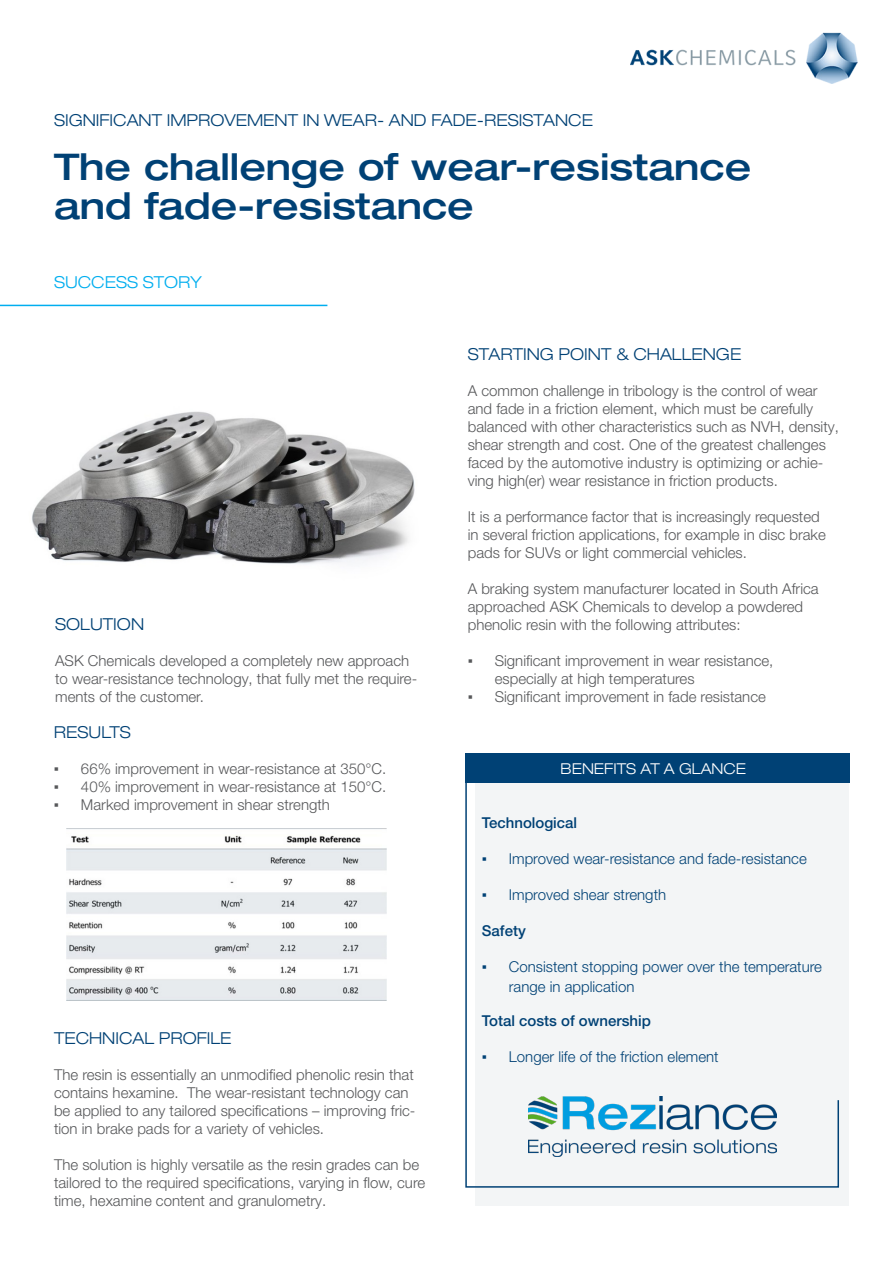
<style>
.page{position:relative;width:893px;height:1263px;background:#fff}
.page>*{position:absolute;margin:0;border:0;box-sizing:border-box;transform-origin:0 0}
.t1{font:500 expanded 36.75px/39px "Helvetica Neue LT Pro";color:#004175}
.t2{font:300 expanded 16.5px "Helvetica Neue LT Pro";color:#004175}
.t3{font:300 expanded 16.5px "Helvetica Neue LT Pro";color:#00aeef}
.Absatzformat_1{font:300 15px/18px "Helvetica Neue LT Pro";color:#57585a}
.t4{font:300 15px/19.5px "Helvetica Neue LT Pro";color:#004175}
.t5{font:500 15px "Helvetica Neue LT Pro";color:#004175}
.t6{font:300 expanded 15px "Helvetica Neue LT Pro";color:#fff}
.s1{font-family:"Arial";font-weight:400}
</style>
<div class="page">
<img style="left:631px;top:32px;width:227px;height:52px">
<hr style="left:0;top:305px;width:327px;height:1px;background:#00aeef">
<div style="left:475px;top:753px;width:374px;height:453px;background:#f3f5f6"></div>
<svg style="left:465px;top:782px;width:375px;height:406px"></svg>
<div style="left:465px;top:753px;width:384px;height:29px;background:#004175"></div>
<img style="left:528px;top:1096px;width:248px;height:60px">
<img style="left:67px;top:828px;width:320px;height:173px">
<img style="left:32px;top:411px;width:383px;height:153px">
<p class="t2" style="left:54px;top:110px;width:541px">SIGNIFICANT IMPROVEMENT IN WEAR- AND FADE-RESISTANCE</p>
<p class="t1" style="left:54px;top:146px;width:699px">The challenge of wear-resistance and fade-resistance</p>
<p class="t3" style="left:54px;top:272px;width:149px">SUCCESS STORY</p>
<p class="t2" style="left:55px;top:614px;width:90px">SOLUTION</p>
<p class="Absatzformat_1" style="left:55px;top:651px;width:364px">ASK Chemicals developed a completely new approach to wear-resistance technology, that fully met the require&shy;ments of the customer.</p>
<p class="t2" style="left:54px;top:722px;width:78px">RESULTS</p>
<p class="Absatzformat_1" style="left:54px;top:759px;width:334px"><span class="s1">▪</span> 66% improvement in wear-resistance at 350°C.</p>
<p class="Absatzformat_1" style="left:54px;top:777px;width:334px"><span class="s1">▪</span> 40% improvement in wear-resistance at 150°C.</p>
<p class="Absatzformat_1" style="left:54px;top:795px;width:277px"><span class="s1">▪</span> Marked improvement in shear strength</p>
<p class="t2" style="left:54px;top:1028px;width:179px">TECHNICAL PROFILE</p>
<p class="Absatzformat_1" style="left:54px;top:1065px;width:363px">The resin is essentially an unmodified phenolic resin that contains hexamine. The wear-resistant technology can be applied to any tailored specifications – improving fric&shy;tion in brake pads for a variety of vehicles.</p>
<p class="Absatzformat_1" style="left:54px;top:1155px;width:373px">The solution is highly versatile as the resin grades can be tailored to the required specifications, varying in flow, cure time, hexamine content and granulometry.</p>
<p class="t2" style="left:468px;top:344px;width:275px">STARTING POINT &amp; CHALLENGE</p>
<p class="Absatzformat_1" style="left:468px;top:381px;width:373px">A common challenge in tribology is the control of wear and fade in a friction element, which must be carefully balanced with other characteristics such as NVH, density, shear strength and cost. One of the greatest challenges faced by the automotive industry is optimizing or achie&shy;ving high(er) wear resistance in friction products.</p>
<p class="Absatzformat_1" style="left:468px;top:507px;width:360px">It is a performance factor that is increasingly requested in several friction applications, for example in disc brake pads for SUVs or light commercial vehicles.</p>
<p class="Absatzformat_1" style="left:468px;top:579px;width:352px">A braking system manufacturer located in South Africa approached ASK Chemicals to develop a powdered phenolic resin with the following attributes:</p>
<p class="Absatzformat_1" style="left:495px;top:651px;width:280px;text-indent:-27px"><span class="s1">▪</span> Significant improvement in wear resistance, especially at high temperatures</p>
<p class="Absatzformat_1" style="left:468px;top:687px;width:300px"><span class="s1">▪</span> Significant improvement in fade resistance</p>
<p class="t6" style="left:561px;top:759px;width:187px">BENEFITS AT A GLANCE</p>
<p class="t5" style="left:482px;top:814px;width:97px">Technological</p>
<p class="t4" style="left:482px;top:849px;width:326px"><span class="s1">▪</span> Improved wear-resistance and fade-resistance</p>
<p class="t4" style="left:482px;top:885px;width:186px"><span class="s1">▪</span> Improved shear strength</p>
<p class="t5" style="left:482px;top:922px;width:45px">Safety</p>
<p class="t4" style="left:509px;top:957px;width:315px;text-indent:-27px"><span class="s1">▪</span> Consistent stopping power over the temperature range in application</p>
<p class="t5" style="left:482px;top:1012px;width:170px">Total costs of ownership</p>
<p class="t4" style="left:482px;top:1047px;width:238px"><span class="s1">▪</span> Longer life of the friction element</p>
</div>
